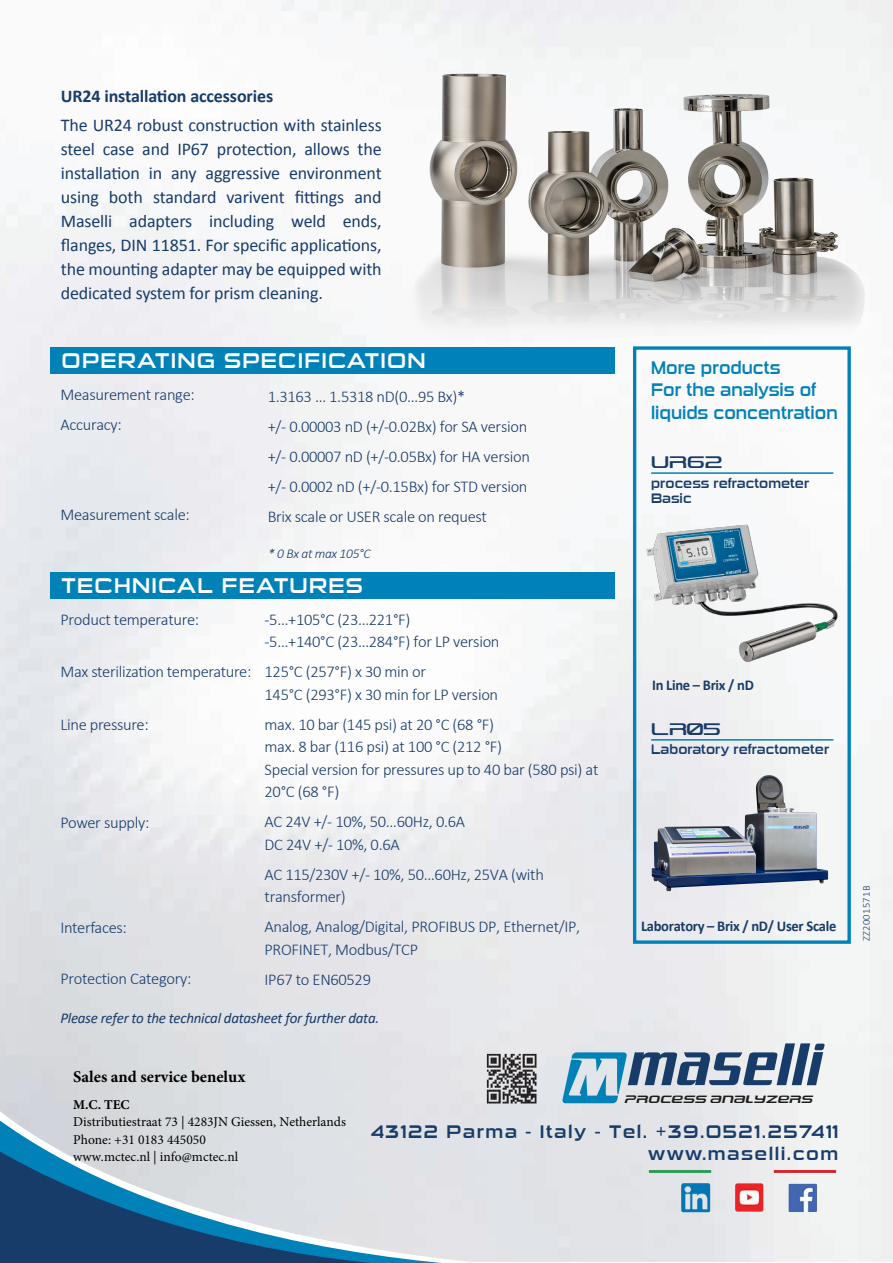
<style>
.page{position:relative;width:893px;height:1263px;background:#fff}
.page>*{position:absolute;margin:0;border:0;box-sizing:border-box;transform-origin:0 0}
.t1{font:21px "Sui Generis Rg";letter-spacing:.06em;color:#fff}
.t2{font:18px/24px "Calibri";letter-spacing:-.005em;color:#183c6a;text-align:justify}
.t3{font:18px/22.5px "Sui Generis";letter-spacing:.08em;color:#183c69;text-align:right}
.t4{font:18px/22.2px "Sui Generis Rg";color:#0082b9;scale:.9 1}
.t5{font:700 18px "Calibri";letter-spacing:-.005em;color:#183c6a}
.t6{font:300 16.5px/22.5px "Calibri";letter-spacing:-.02em;color:#183c6a}
.t7{font:700 16.5px "Minion Pro";color:#000}
.t8{font:italic 15px "Calibri";letter-spacing:-.02em;color:#183b69}
.t9{font:700 15px "Calibri";letter-spacing:-.02em;color:#183c69}
.t10{font:15px "maselli";color:#183c6a}
.t11{font:13.5px/17.7px "Minion Pro";color:#000}
.t12{font:13.5px/15px "Sui Generis Rg";color:#183c6a;scale:.95 1}
.t13{font:italic 300 13.5px "Calibri";letter-spacing:-.025em;color:#173c69}
.t14{font:700 13.5px "Minion Pro";color:#000}
.t15{font:italic 11.85px "maselli";color:#1d1d1b}
.t16{font:300 10.5px "Calibri";letter-spacing:.03em;color:#183c6a}
.s1{font-family:"Sui Generis Rg"}
</style>
<div class="page">
<img style="left:0;top:0;width:893px;height:1261px">
<div style="left:633px;top:346px;width:218px;height:598px;border:3px solid #0082b9"></div>
<hr style="left:651px;top:472px;width:182px;height:2px;background:#0082b9">
<svg style="left:0;top:1085px;width:562px;height:10px;background:#dbdee1"></svg>
<svg style="left:0;top:1095px;width:633px;height:37px;background:#dbdee2"></svg>
<svg style="left:0;top:1132px;width:633px;height:131px;background:#a8bbca"></svg>
<svg style="left:562px;top:1043px;width:263px;height:60px;background:#9db3c5"></svg>
<div style="left:50px;top:347px;width:564px;height:26px;background:#0082b9"></div>
<div style="left:50px;top:573px;width:564px;height:26px;background:#0082b9"></div>
<hr style="left:651px;top:739px;width:182px;height:2px;background:#0082b9">
<img style="left:678px;top:1180px;width:36px;height:32px">
<img style="left:733px;top:1181px;width:33px;height:34px">
<img style="left:787px;top:1179px;width:35px;height:37px">
<img style="left:645px;top:1167px;width:195px;height:8px">
<img style="left:484px;top:1050px;width:54px;height:54px">
<img style="left:375px;top:45px;width:497px;height:311px">
<img style="left:623px;top:484px;width:237px;height:203px">
<img style="left:618px;top:769px;width:245px;height:137px">
<p class="t5" style="left:61px;top:85px;width:214px">UR24 installation accessories</p>
<p class="t2" style="left:61px;top:113px;width:322px">The UR24 robust construction with stainless steel case and IP67 protection, allows the installation in any aggressive environment using both standard varivent fittings and Maselli adapters including weld ends, flanges, DIN 11851. For specific applications, the mounting adapter may be equipped with dedicated system for prism cleaning.</p>
<p class="t1" style="left:62px;top:348px;width:366px">OPERATING SPECIFICATION</p>
<p class="t6" style="left:61px;top:379px;width:136px;line-height:30px">Measurement range:<br>Accuracy:</p>
<p class="t6" style="left:61px;top:502px;width:131px">Measurement scale:</p>
<p class="t6" style="left:268px;top:380px;width:264px;line-height:30px">1.3163 … 1.5318 nD(0…95 Bx)*<br>+/- 0.00003 nD (+/-0.02Bx) for SA version +/- 0.00007 nD (+/-0.05Bx) for HA version +/- 0.0002 nD (+/-0.15Bx) for STD version Brix scale or USER scale on request</p>
<p class="t13" style="left:268px;top:545px;width:104px">* 0 Bx at max 105°C</p>
<p class="t1" style="left:62px;top:574px;width:303px">TECHNICAL FEATURES</p>
<p class="t6" style="left:61px;top:607px;width:140px">Product temperature:</p>
<p class="t6" style="left:61px;top:660px;width:192px">Max sterilization temperature:</p>
<p class="t6" style="left:61px;top:712px;width:90px">Line pressure:</p>
<p class="t6" style="left:61px;top:810px;width:90px">Power supply:</p>
<p class="t6" style="left:61px;top:915px;width:68px">Interfaces:</p>
<p class="t6" style="left:61px;top:966px;width:132px">Protection Category:</p>
<p class="t6" style="left:265px;top:607px;width:236px">-5…+105°C (23…221°F)<br>-5…+140°C (23…284°F) for LP version</p>
<p class="t6" style="left:265px;top:660px;width:235px">125°C (257°F) x 30 min or<br>145°C (293°F) x 30 min for LP version</p>
<p class="t6" style="left:265px;top:712px;width:335px">max. 10 bar (145 psi) at 20 °C (68 °F)<br>max. 8 bar (116 psi) at 100 °C (212 °F)<br>Special version for pressures up to 40 bar (580 psi) at 20°C (68 °F)</p>
<p class="t6" style="left:265px;top:810px;width:202px">AC 24V +/- 10%, 50…60Hz, 0.6A<br>DC 24V +/- 10%, 0.6A</p>
<p class="t6" style="left:265px;top:862px;width:281px">AC 115/230V +/- 10%, 50…60Hz, 25VA (with transformer)</p>
<p class="t6" style="left:265px;top:915px;width:317px">Analog, Analog/Digital, PROFIBUS DP, Ethernet/IP,<br>PROFINET, Modbus/TCP</p>
<p class="t6" style="left:265px;top:967px;width:108px">IP67 to EN60529</p>
<p class="t8" style="left:60px;top:1008px;width:320px">Please refer to the technical datasheet for further data.</p>
<p class="t4" style="left:651px;top:357px;width:209px">More products<br>For the analysis of liquids concentration</p>
<p class="t10" style="left:651px;top:454px;width:73px">UR62</p>
<p class="t12" style="left:651px;top:475px;width:168px">process refractometer<br>Basic</p>
<p class="t9" style="left:652px;top:674px;width:103px">In Line – Brix / nD</p>
<p class="t10" style="left:651px;top:721px;width:71px">LR05</p>
<p class="t12" style="left:651px;top:742px;width:189px">Laboratory refractometer</p>
<p class="t9" style="left:641px;top:915px;width:197px">Laboratory – Brix / nD/ User Scale</p>
<p class="t7" style="left:73px;top:1065px;width:174px">Sales and service benelux</p>
<p class="t14" style="left:73px;top:1095px;width:58px">M.C. TEC</p>
<p class="t11" style="left:73px;top:1113px;width:274px">Distributiestraat 73 | 4283JN Giessen, Netherlands<br>Phone: +31 0183 445050<br>www.mctec.nl | info@mctec.nl</p>
<p class="t15" style="left:624px;top:1092px;width:193px">PROCESS ANALYZERS</p>
<p class="t3" style="left:371px;top:1120px;width:469px">4312<span class="s1">2</span> Parma - Italy - Tel. +39.0521.257411 www.maselli.com</p>
<p class="t16" style="left:860px;top:941px;width:57px;rotate:-90deg">ZZ2001571B</p>
</div>
